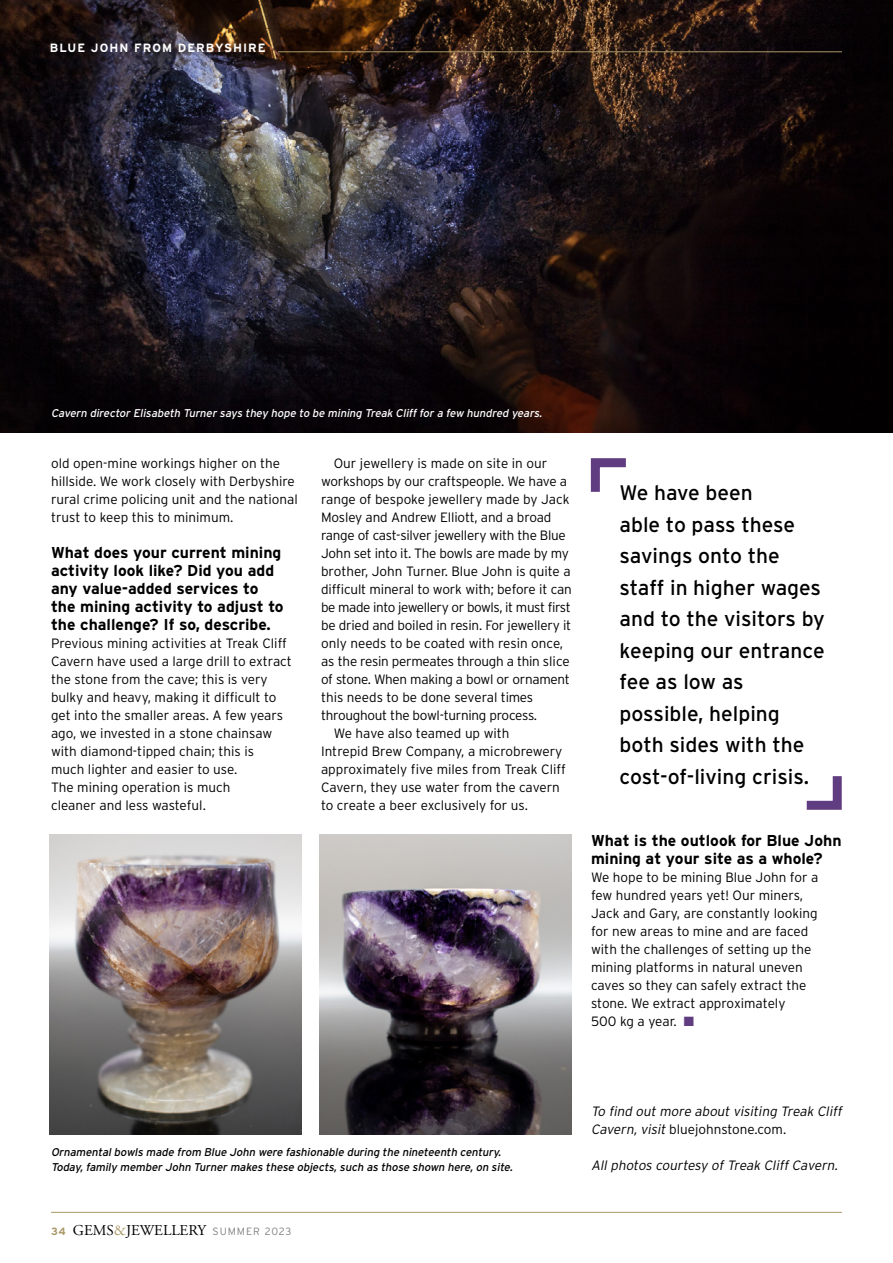
<style>
.page{position:relative;width:893px;height:1263px;background:#fff}
.page>*{position:absolute;margin:0;border:0;box-sizing:border-box;transform-origin:0 0}
.t1{font:21px/31.5px "Interstate";color:#000}
.t2{font:700 15.75px/18px "Interstate";color:#000}
.t3{font:15px "Adobe Garamond Pro";color:#000}
.t4{font:300 13.5px/18px "Interstate";color:#000}
.t5{font:300 13.5px "Interstate";letter-spacing:-.02em;color:#000}
.t6{font:italic 300 13.5px/18px "Interstate";color:#000}
.t7{font:300 13.5px "Interstate";letter-spacing:-.03em;color:#000}
.t8{font:700 12px "Interstate";letter-spacing:.09em;color:#fff}
.t9{font:italic 11.25px/15px "Interstate";color:#000}
.t10{font:italic 11.25px "Interstate";color:#fff}
.s1{color:#5f3d80}
.s2{font-family:"Interstate";font-weight:700;font-size:10.5px;color:#a99866}
.s3{color:#a99866}
.s4{font-family:"Interstate";font-weight:300;font-size:10.5px;color:#808285}
.s5{font-style:normal}
</style>
<div class="page">
<hr style="left:51px;top:1212px;width:791px;height:1px;background:#a99866">
<img style="left:0;top:0;width:893px;height:432px">
<img style="left:50px;top:834px;width:252px;height:301px">
<img style="left:320px;top:834px;width:252px;height:301px">
<svg style="left:590px;top:458px;width:36px;height:34px"></svg>
<svg style="left:806px;top:776px;width:36px;height:34px"></svg>
<hr style="left:278px;top:51px;width:564px;height:1px;background:#a99866">
<p class="t8" style="left:50px;top:41px;width:217px">BLUE JOHN FROM DERBYSHIRE</p>
<p class="t10" style="left:51px;top:407px;width:495px">Cavern director Elisabeth Turner says they hope to be mining Treak Clifffor a few hundred years.</p>
<p class="t4" style="left:51px;top:454px;width:248px">old open-mine workings higher on the hillside. We work closely with Derbyshire rural crime policing unit and the national trust to keep this to minimum.</p>
<p class="t2" style="left:51px;top:543px;width:234px">What does your current mining activity look like? Did you add any value-added services to the mining activity to adjust to the challenge? If so, describe.</p>
<p class="t4" style="left:51px;top:634px;width:242px">Previous mining activities at Treak Cliff Cavern have used a large drill to extract the stone from the cave; this is very bulky and heavy, making it difficult to get into the smaller areas. A few years ago, we invested in a stone chainsaw with diamond-tipped chain; this is<br>much lighter and easier to use.<br>The mining operation is much<br>cleaner and less wasteful.</p>
<p class="t4" style="left:334px;top:454px;width:215px">Our jewellery is made on site in our</p>
<p class="t4" style="left:321px;top:472px;width:248px">workshops by our craftspeople. We have a</p>
<p class="t4" style="left:321px;top:490px;width:250px">range of bespoke jewellery made by Jack</p>
<p class="t4" style="left:321px;top:508px;width:232px">Mosley and Andrew Elliott, and a broad</p>
<p class="t5" style="left:321px;top:528px;width:246px">range of cast-silver jewellery with the Blue</p>
<p class="t5" style="left:321px;top:546px;width:249px">John set into it. The bowls are made by my</p>
<p class="t4" style="left:321px;top:562px;width:251px">brother, John Turner. Blue John is quite a</p>
<p class="t4" style="left:321px;top:580px;width:252px">difficult mineral to work with; before it can</p>
<p class="t7" style="left:321px;top:600px;width:251px">be made into jewellery or bowls, it must first</p>
<p class="t4" style="left:321px;top:616px;width:252px">be dried and boiled in resin. For jewellery it</p>
<p class="t4" style="left:321px;top:634px;width:244px">only needs to be coated with resin once,</p>
<p class="t5" style="left:321px;top:654px;width:250px">as the resin permeates through a thin slice</p>
<p class="t5" style="left:321px;top:672px;width:250px">of stone. When making a bowl or ornament</p>
<p class="t4" style="left:321px;top:688px;width:214px">this needs to be done several times</p>
<p class="t5" style="left:321px;top:708px;width:218px">throughout the bowl-turning process.</p>
<p class="t4" style="left:334px;top:724px;width:177px">We have also teamed up with</p>
<p class="t4" style="left:321px;top:742px;width:243px">Intrepid Brew Company, a microbrewery</p>
<p class="t4" style="left:321px;top:760px;width:246px">approximately five miles from Treak Cliff</p>
<p class="t4" style="left:321px;top:778px;width:240px">Cavern, they use water from the cavern</p>
<p class="t4" style="left:321px;top:796px;width:208px">to create a beer exclusively for us.</p>
<h1 class="t1" style="left:620px;top:477px;width:207px">We have been<br>able to pass these savings onto the staff in higher wages and to the visitors by keeping our entrance fee as low as possible, helping both sides with the cost-of-living crisis.</h1>
<p class="t2" style="left:591px;top:831px;width:252px">What is the outlook for Blue John mining at your site as a whole?</p>
<p class="t4" style="left:591px;top:868px;width:229px">We hope to be mining Blue John for a few hundred years yet! Our miners,<br>Jack and Gary, are constantly looking for new areas to mine and are faced with the challenges of setting up the mining platforms in natural uneven caves so they can safely extract the stone. We extract approximately<br>500 kg a year. <span class="s1">■</span></p>
<p class="t9" style="left:51px;top:1145px;width:465px">Ornamentalbowls made from Blue John were fashionable during the nineteenth century.<br>Today,family member John Turner makes these objects,such as those shown here,on site.</p>
<p class="t3" style="left:51px;top:1221px;width:242px"><span class="s2">34</span> GEMS<span class="s3">&amp;</span>JEWELLERY <span class="s4">SUMMER 2023</span></p>
<p class="t6" style="left:591px;top:1102px;width:255px">To find out more about visiting Treak Cliff<br>Cavern, visit <span class="s5">bluejohnstone.com.</span></p>
<p class="t6" style="left:591px;top:1156px;width:251px">All photos courtesy of Treak Cliff Cavern.</p>
</div>
